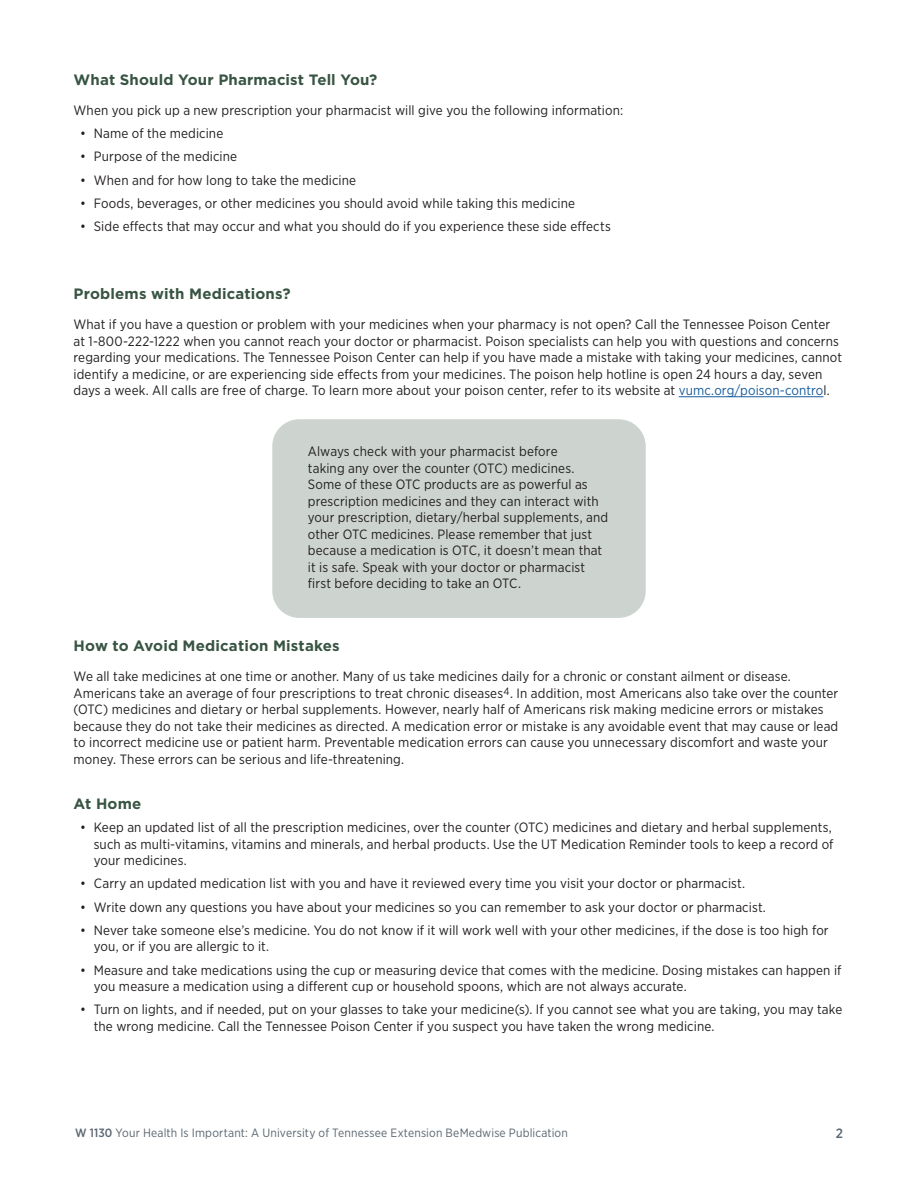
<style>
.page{position:relative;width:918px;height:1188px;background:#fff}
.page>*{position:absolute;margin:0;border:0;box-sizing:border-box;transform-origin:0 0}
.t1{font:700 15px "Gotham";letter-spacing:.01em;color:#385443}
.Body_Text{font:13.5px/16.5px "Gotham Narrow";letter-spacing:.01em;color:#231f20}
.t2{font:500 13.5px "Gotham Narrow";color:#5a6670}
.t3{font:12px "Gotham Narrow";letter-spacing:.015em;color:#5a6670}
.s1{color:#175d9e}
.s2{font-weight:500}
</style>
<div class="page">
<hr style="left:679px;top:396px;width:144px;height:1px;background:#175d9e">
<div style="left:272px;top:419px;width:374px;height:199px;background:#cdd4d0;border-radius:27px"></div>
<h1 class="t1" style="left:74px;top:71px;width:305px">What Should Your Pharmacist Tell You?</h1>
<p class="Body_Text" style="left:74px;top:102px;width:551px">When you pick up a new prescription your pharmacist will give you the following information:</p>
<p class="Body_Text" style="left:80px;top:125px;width:145px">• Name of the medicine</p>
<p class="Body_Text" style="left:80px;top:148px;width:158px">• Purpose of the medicine</p>
<p class="Body_Text" style="left:80px;top:171px;width:277px">• When and for how long to take the medicine</p>
<p class="Body_Text" style="left:80px;top:195px;width:496px">• Foods, beverages, or other medicines you should avoid while taking this medicine</p>
<p class="Body_Text" style="left:80px;top:218px;width:532px">• Side effects that may occur and what you should do if you experience these side effects</p>
<h1 class="t1" style="left:74px;top:285px;width:218px">Problems with Medications?</h1>
<p class="Body_Text" style="left:74px;top:316px;width:770px">What if you have a question or problem with your medicines when your pharmacy is not open? Call the Tennessee Poison Center at 1-800-222-1222 when you cannot reach your doctor or pharmacist. Poison specialists can help you with questions and concerns regarding your medications. The Tennessee Poison Center can help if you have made a mistake with taking your medicines, cannot identify a medicine, or are experiencing side effects from your medicines. The poison help hotline is open 24 hours a day, seven days a week. All calls are free of charge. To learn more about your poison center, refer to its website at <span class="s1">vumc.org/poison-contro</span>l.</p>
<p class="Body_Text" style="left:308px;top:443px;width:302px">Always check with your pharmacist before<br>taking any over the counter (OTC) medicines.<br>Some of these OTC products are as powerful as prescription medicines and they can interact with your prescription, dietary/herbal supplements, and other OTC medicines. Please remember that just because a medication is OTC, it doesn’t mean that it is safe. Speak with your doctor or pharmacist first before deciding to take an OTC.</p>
<h1 class="t1" style="left:74px;top:637px;width:268px">How to Avoid Medication Mistakes</h1>
<p class="Body_Text" style="left:74px;top:668px;width:766px">We all take medicines at one time or another. Many of us take medicines daily for a chronic or constant ailment or disease.<br>Americans take an average of four prescriptions to treat chronic diseases<sup>4</sup>. In addition, most Americans also take over the counter (OTC) medicines and dietary or herbal supplements. However, nearly half of Americans risk making medicine errors or mistakes because they do not take their medicines as directed. A medication error or mistake is any avoidable event that may cause or lead to incorrect medicine use or patient harm. Preventable medication errors can cause you unnecessary discomfort and waste your money. These errors can be serious and life-threatening.</p>
<h1 class="t1" style="left:74px;top:795px;width:69px">At Home</h1>
<p class="Body_Text" style="left:94px;top:819px;width:741px;text-indent:-14px">• Keep an updated list of all the prescription medicines, over the counter (OTC) medicines and dietary and herbal supplements, such as multi-vitamins, vitamins and minerals, and herbal products. Use the UT Medication Reminder tools to keep a record of your medicines.</p>
<p class="Body_Text" style="left:80px;top:875px;width:666px">• Carry an updated medication list with you and have it reviewed every time you visit your doctor or pharmacist.</p>
<p class="Body_Text" style="left:80px;top:898px;width:687px">• Write down any questions you have about your medicines so you can remember to ask your doctor or pharmacist.</p>
<p class="Body_Text" style="left:94px;top:922px;width:736px;text-indent:-14px">• Never take someone else’s medicine. You do not know if it will work well with your other medicines, if the dose is too high for you, or if you are allergic to it.</p>
<p class="Body_Text" style="left:94px;top:961px;width:749px;text-indent:-14px">• Measure and take medications using the cup or measuring device that comes with the medicine. Dosing mistakes can happen if you measure a medication using a different cup or household spoons, which are not always accurate.</p>
<p class="Body_Text" style="left:94px;top:1001px;width:750px;text-indent:-14px">• Turn on lights, and if needed, put on your glasses to take your medicine(s). If you cannot see what you are taking, you may take the wrong medicine. Call the Tennessee Poison Center if you suspect you have taken the wrong medicine.</p>
<p class="t3" style="left:75px;top:1125px;width:494px"><span class="s2">W 1130</span> Your Health Is Important: A University of Tennessee Extension BeMedwise Publication</p>
<p class="t2" style="left:836px;top:1125px;width:9px">2</p>
</div>
